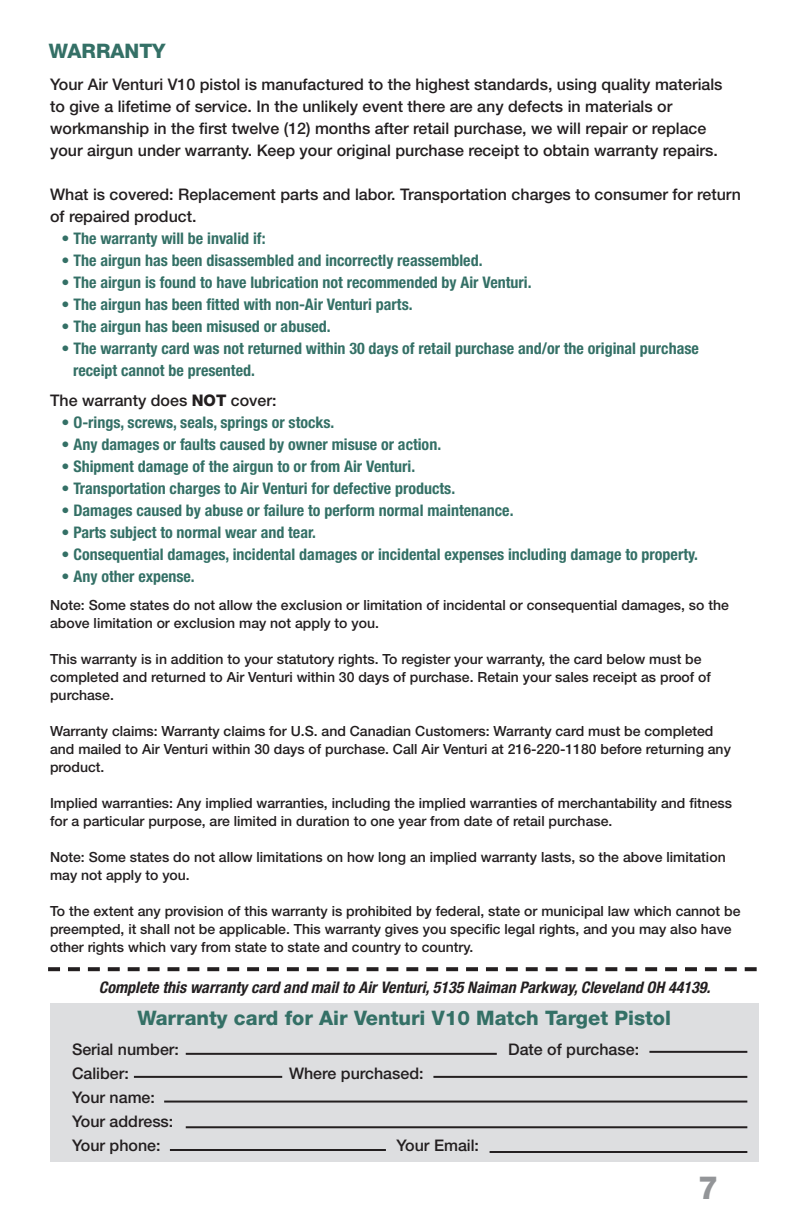
<style>
.page{position:relative;width:792px;height:1224px;background:#fff}
.page>*{position:absolute;margin:0;border:0;box-sizing:border-box;transform-origin:0 0}
.t1{font:800 32px "Helvetica Neue LT Std";color:#939598}
.t2{font:800 20px "Helvetica Neue LT Std";color:#347066}
.t3{font:700 condensed 16px "Helvetica Neue LT Std";color:#347066}
.t4{font:500 16px/22px "Helvetica Neue LT Std";color:#231f20}
.t5{font:italic 700 condensed 16px "Helvetica Neue LT Std";color:#231f20}
.t6{font:500 14px/18px "Helvetica Neue LT Std";color:#231f20}
.s1{font-weight:800}
</style>
<div class="page">
<div style="left:50px;top:1004px;width:709px;height:158px;background:#dddee0"></div>
<hr style="left:186px;top:1053px;width:311px;height:2px;background:#231f20">
<hr style="left:134px;top:1076px;width:148px;height:2px;background:#231f20">
<hr style="left:433px;top:1076px;width:314px;height:2px;background:#231f20">
<hr style="left:649px;top:1051px;width:98px;height:2px;background:#231f20">
<hr style="left:164px;top:1101px;width:583px;height:2px;background:#231f20">
<hr style="left:186px;top:1126px;width:561px;height:2px;background:#231f20">
<hr style="left:170px;top:1149px;width:216px;height:2px;background:#231f20">
<svg style="left:48px;top:967px;width:709px;height:4px"></svg>
<hr style="left:490px;top:1151px;width:257px;height:2px;background:#231f20">
<p class="t2" style="left:49px;top:39px;width:118px">WARRANTY</p>
<p class="t4" style="left:50px;top:73px;width:674px">Your Air Venturi V10 pistol is manufactured to the highest standards, using quality materials</p>
<p class="t4" style="left:50px;top:95px;width:624px">to give a lifetime of service. In the unlikely event there are any defects in materials or</p>
<p class="t4" style="left:50px;top:117px;width:658px">workmanship in the first twelve (12) months after retail purchase, we will repair or replace</p>
<p class="t4" style="left:50px;top:139px;width:669px">your airgun under warranty. Keep your original purchase receipt to obtain warranty repairs.</p>
<p class="t4" style="left:50px;top:183px;width:692px">What is covered: Replacement parts and labor. Transportation charges to consumer for return of repaired product.</p>
<p class="t3" style="left:62px;top:229px;width:205px">• The warranty will be invalid if:</p>
<p class="t3" style="left:62px;top:251px;width:422px">• The airgun has been disassembled and incorrectly reassembled.</p>
<p class="t3" style="left:62px;top:273px;width:471px">• The airgun is found to have lubrication not recommended by Air Venturi.</p>
<p class="t3" style="left:62px;top:295px;width:353px">• The airgun has been fitted with non-Air Venturi parts.</p>
<p class="t3" style="left:62px;top:317px;width:271px">• The airgun has been misused or abused.</p>
<p class="t3" style="left:62px;top:339px;width:639px">• The warranty card was not returned within 30 days of retail purchase and/or the original purchase</p>
<p class="t3" style="left:73px;top:361px;width:183px">receipt cannot be presented.</p>
<p class="t4" style="left:50px;top:389px;width:228px">The warranty does <span class="s1">NOT</span> cover:</p>
<p class="t3" style="left:62px;top:413px;width:274px">• O-rings, screws, seals, springs or stocks.</p>
<p class="t3" style="left:62px;top:435px;width:381px">• Any damages or faults caused by owner misuse or action.</p>
<p class="t3" style="left:62px;top:457px;width:355px">• Shipment damage of the airgun to or from Air Venturi.</p>
<p class="t3" style="left:62px;top:479px;width:395px">• Transportation charges to Air Venturi for defective products.</p>
<p class="t3" style="left:62px;top:501px;width:453px">• Damages caused by abuse or failure to perform normal maintenance.</p>
<p class="t3" style="left:62px;top:523px;width:256px">• Parts subject to normal wear and tear.</p>
<p class="t3" style="left:62px;top:545px;width:638px">• Consequential damages, incidental damages or incidental expenses including damage to property.</p>
<p class="t3" style="left:62px;top:567px;width:135px">• Any other expense.</p>
<p class="t6" style="left:50px;top:596px;width:680px">Note: Some states do not allow the exclusion or limitation of incidental or consequential damages, so the above limitation or exclusion may not apply to you.</p>
<p class="t6" style="left:50px;top:650px;width:662px">This warranty is in addition to your statutory rights. To register your warranty, the card below must be completed and returned to Air Venturi within 30 days of purchase. Retain your sales receipt as proof of purchase.</p>
<p class="t6" style="left:50px;top:722px;width:682px">Warranty claims: Warranty claims for U.S. and Canadian Customers: Warranty card must be completed and mailed to Air Venturi within 30 days of purchase. Call Air Venturi at 216-220-1180 before returning any product.</p>
<p class="t6" style="left:50px;top:794px;width:684px">Implied warranties: Any implied warranties, including the implied warranties of merchantability and fitness for a particular purpose, are limited in duration to one year from date of retail purchase.</p>
<p class="t6" style="left:50px;top:848px;width:677px">Note: Some states do not allow limitations on how long an implied warranty lasts, so the above limitation may not apply to you.</p>
<p class="t6" style="left:50px;top:902px;width:692px">To the extent any provision of this warranty is prohibited by federal, state or municipal law which cannot be preempted, it shall not be applicable. This warranty gives you specific legal rights, and you may also have other rights which vary from state to state and country to country.</p>
<p class="t5" style="left:99px;top:978px;width:613px">Complete this warranty card and mail to Air Venturi, 5135 Naiman Parkway, Cleveland OH 44139.</p>
<p class="t2" style="left:138px;top:1006px;width:535px">Warranty card for Air Venturi V10 Match Target Pistol</p>
<p class="t4" style="left:72px;top:1038px;width:108px">Serial number:</p>
<p class="t4" style="left:508px;top:1038px;width:133px">Date of purchase:</p>
<p class="t4" style="left:72px;top:1062px;width:58px">Caliber:</p>
<p class="t4" style="left:289px;top:1062px;width:136px">Where purchased:</p>
<p class="t4" style="left:72px;top:1086px;width:84px">Your name:</p>
<p class="t4" style="left:72px;top:1110px;width:103px">Your address:</p>
<p class="t4" style="left:72px;top:1134px;width:90px">Your phone:</p>
<p class="t4" style="left:396px;top:1134px;width:84px">Your Email:</p>
<p class="t1" style="left:698px;top:1168px;width:22px">7</p>
</div>
